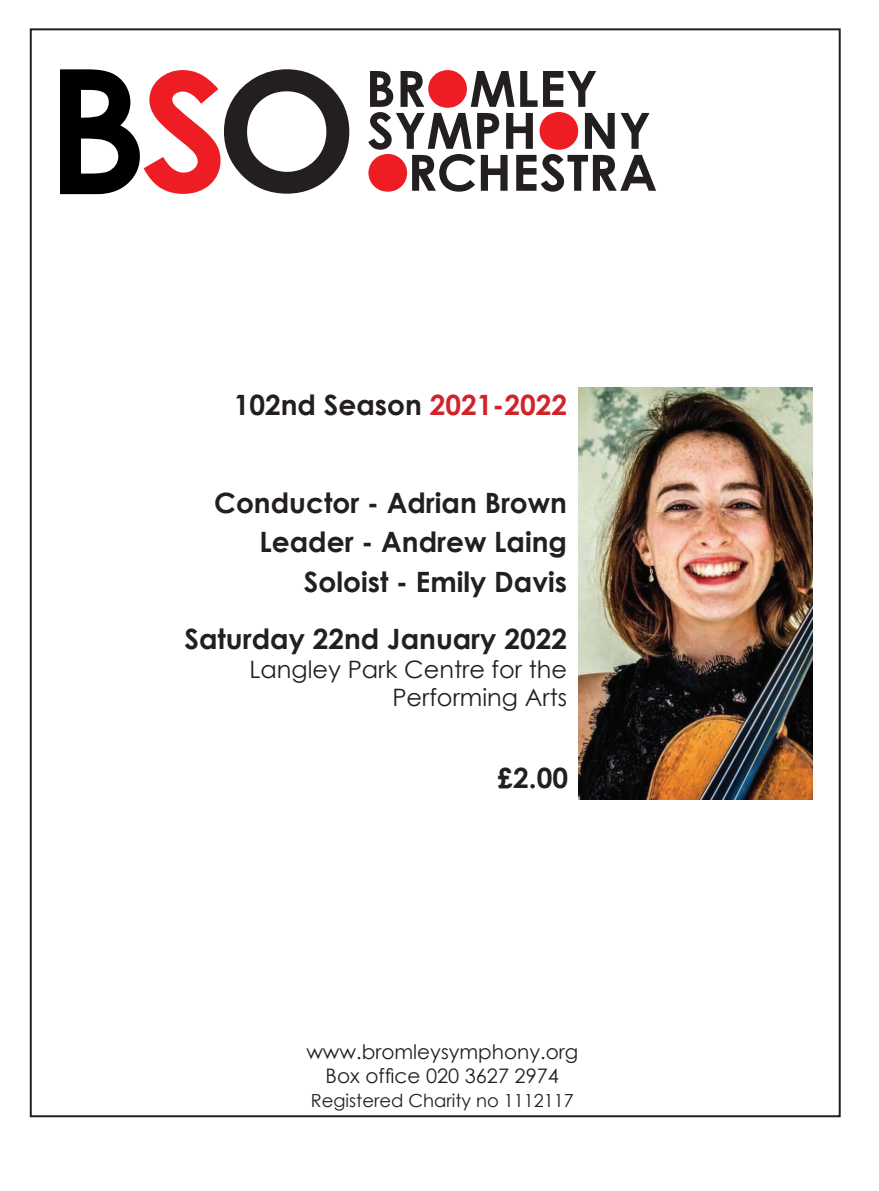
<style>
.page{position:relative;width:879px;height:1191px;background:#fff}
.page>*{position:absolute;margin:0;border:0;box-sizing:border-box;transform-origin:0 0}
.t1{font:700 28px "Century Gothic";color:#231f20}
.t2{font:24px/28px "Century Gothic";color:#231f20;text-align:right}
.t3{font:20px "Century Gothic";color:#231f20}
.t4{font:18px "Century Gothic";color:#231f20}
.s1{color:#d1232a}
</style>
<div class="page">
<svg style="left:368px;top:70px;width:288px;height:122px"></svg>
<svg style="left:60px;top:69px;width:289px;height:125px"></svg>
<img style="left:578px;top:387px;width:234px;height:412px">
<p class="t1" style="left:234px;top:384px;width:335px">102nd Season <span class="s1">2021-2022</span></p>
<p class="t1" style="left:214px;top:481px;width:354px">Conductor - Adrian Brown</p>
<p class="t1" style="left:260px;top:521px;width:309px">Leader - Andrew Laing</p>
<p class="t1" style="left:304px;top:560px;width:265px">Soloist - Emily Davis</p>
<p class="t1" style="left:184px;top:618px;width:384px">Saturday 22nd January 2022</p>
<p class="t2" style="left:249px;top:655px;width:319px">Langley Park Centre for the<br>Performing Arts</p>
<p class="t1" style="left:497px;top:757px;width:72px">£2.00</p>
<p class="t3" style="left:306px;top:1037px;width:273px">www.bromleysymphony.org</p>
<p class="t3" style="left:326px;top:1061px;width:235px">Box office 020 3627 2974</p>
<p class="t4" style="left:311px;top:1087px;width:264px">Registered Charity no 1112117</p>
</div>
